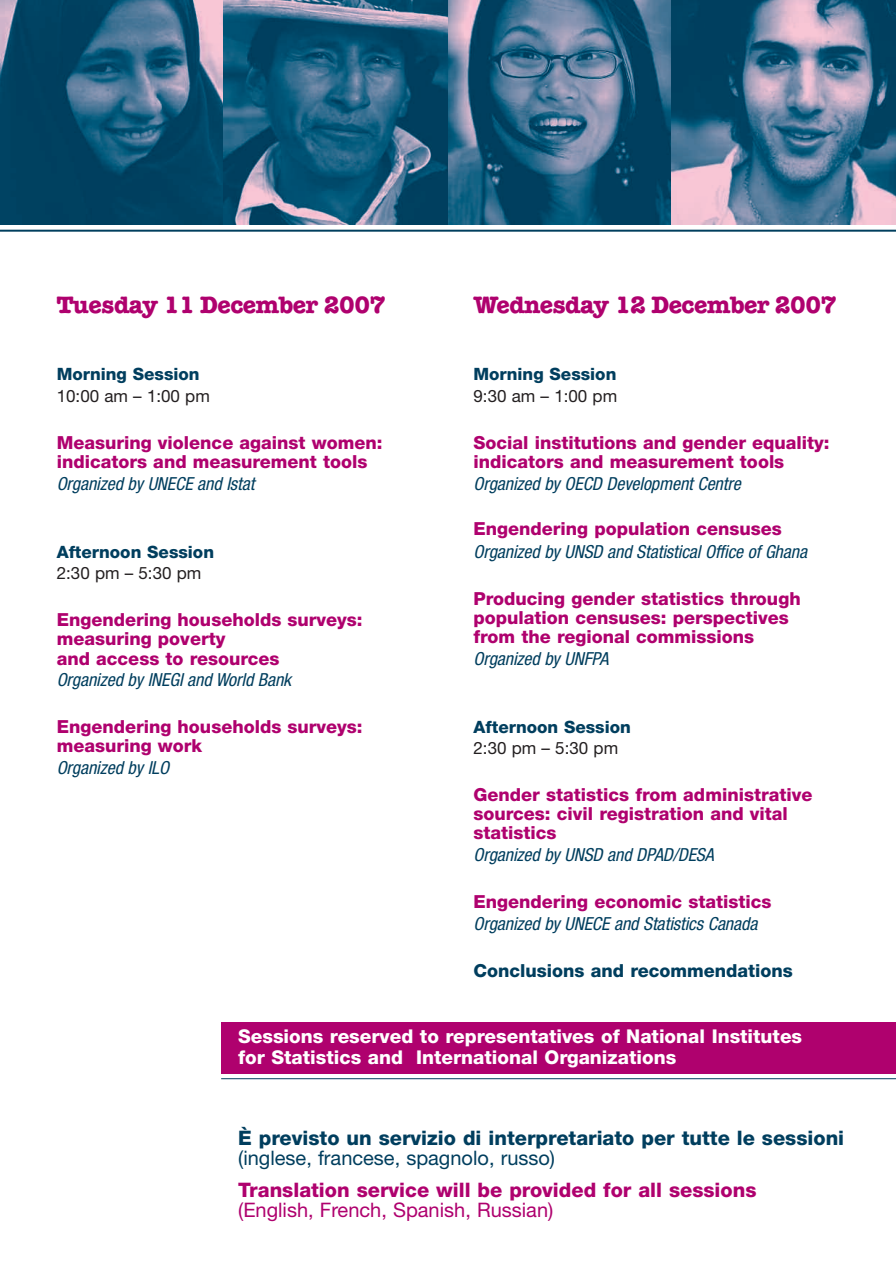
<style>
.page{position:relative;width:896px;height:1276px;background:#fff}
.page>*{position:absolute;margin:0;border:0;box-sizing:border-box;transform-origin:0 0}
.t1{font:24px "American Typewriter Bold A";letter-spacing:-.02em;color:#af016e}
.t2{font:800 20px "Helvetica Neue";color:#003e5e}
.t3{font:800 20px "Helvetica Neue";color:#af016e}
.t4{font:20px "Helvetica Neue";color:#003e5e}
.t5{font:20px "Helvetica Neue";color:#af016e}
.t6{font:800 19px/21px "Helvetica Neue";color:#fff}
.t7{font:800 18px/19px "Helvetica Neue";color:#af016e}
.t8{font:italic condensed 18px "Helvetica Neue";letter-spacing:-.005em;color:#003e5e}
.t9{font:800 18px "Helvetica Neue";color:#003e5e}
.t10{font:800 17px "Helvetica Neue";color:#003e5e}
.t11{font:17px "Helvetica Neue";color:#231f20}
</style>
<div class="page">
<hr style="left:0;top:230px;width:896px;height:2px;background:#003e5e">
<img style="left:0;top:0;width:224px;height:224px">
<svg style="left:224px;top:0;width:224px;height:224px;background:#24607f"></svg>
<svg style="left:448px;top:0;width:224px;height:224px;background:#326584"></svg>
<svg style="left:672px;top:0;width:224px;height:224px;background:#547693"></svg>
<div style="left:221px;top:1022px;width:675px;height:51px;background:#af016e"></div>
<hr style="left:221px;top:1078px;width:675px;height:1px;background:#003e5e">
<h1 class="t1" style="left:57px;top:296px;width:330px">Tuesday 11 December 2007</h1>
<p class="t10" style="left:57px;top:368px;width:144px">Morning Session</p>
<p class="t11" style="left:57px;top:385px;width:155px">10:00 am – 1:00 pm</p>
<p class="t7" style="left:57px;top:435px;width:327px">Measuring violence against women: indicators and measurement tools</p>
<p class="t8" style="left:57px;top:477px;width:199px">Organized by UNECE and Istat</p>
<p class="t10" style="left:57px;top:545px;width:159px">Afternoon Session</p>
<p class="t11" style="left:57px;top:563px;width:146px">2:30 pm – 5:30 pm</p>
<p class="t7" style="left:57px;top:612px;width:307px">Engendering households surveys: measuring poverty<br>and access to resources</p>
<p class="t8" style="left:57px;top:673px;width:236px">Organized by INEGI and World Bank</p>
<p class="t7" style="left:57px;top:719px;width:307px">Engendering households surveys: measuring work</p>
<p class="t8" style="left:57px;top:761px;width:114px">Organized by ILO</p>
<h1 class="t1" style="left:473px;top:296px;width:365px">Wednesday 12 December 2007</h1>
<p class="t10" style="left:473px;top:368px;width:144px">Morning Session</p>
<p class="t11" style="left:473px;top:385px;width:145px">9:30 am – 1:00 pm</p>
<p class="t7" style="left:473px;top:435px;width:358px">Social institutions and gender equality: indicators and measurement tools</p>
<p class="t8" style="left:473px;top:477px;width:269px">Organized by OECD Development Centre</p>
<p class="t7" style="left:473px;top:520px;width:310px">Engendering population censuses</p>
<p class="t8" style="left:473px;top:545px;width:335px">Organized by UNSD and Statistical Office of Ghana</p>
<p class="t7" style="left:473px;top:590px;width:329px">Producing gender statistics through population censuses: perspectives from the regional commissions</p>
<p class="t8" style="left:473px;top:651px;width:136px">Organized by UNFPA</p>
<p class="t10" style="left:473px;top:720px;width:159px">Afternoon Session</p>
<p class="t11" style="left:473px;top:738px;width:146px">2:30 pm – 5:30 pm</p>
<p class="t7" style="left:473px;top:787px;width:340px">Gender statistics from administrative sources: civil registration and vital statistics</p>
<p class="t8" style="left:473px;top:848px;width:242px">Organized by UNSD and DPAD/DESA</p>
<p class="t7" style="left:473px;top:894px;width:299px">Engendering economic statistics</p>
<p class="t8" style="left:473px;top:917px;width:285px">Organized by UNECE and Statistics Canada</p>
<p class="t9" style="left:473px;top:964px;width:321px">Conclusions and recommendations</p>
<p class="t6" style="left:238px;top:1027px;width:565px">Sessions reserved to representatives of National Institutes for Statistics and International Organizations</p>
<p class="t2" style="left:238px;top:1131px;width:607px">È previsto un servizio di interpretariato per tutte le sessioni</p>
<p class="t4" style="left:238px;top:1146px;width:318px">(inglese, francese, spagnolo, russo)</p>
<p class="t3" style="left:238px;top:1182px;width:520px">Translation service will be provided for all sessions</p>
<p class="t5" style="left:238px;top:1198px;width:317px">(English, French, Spanish, Russian)</p>
</div>
